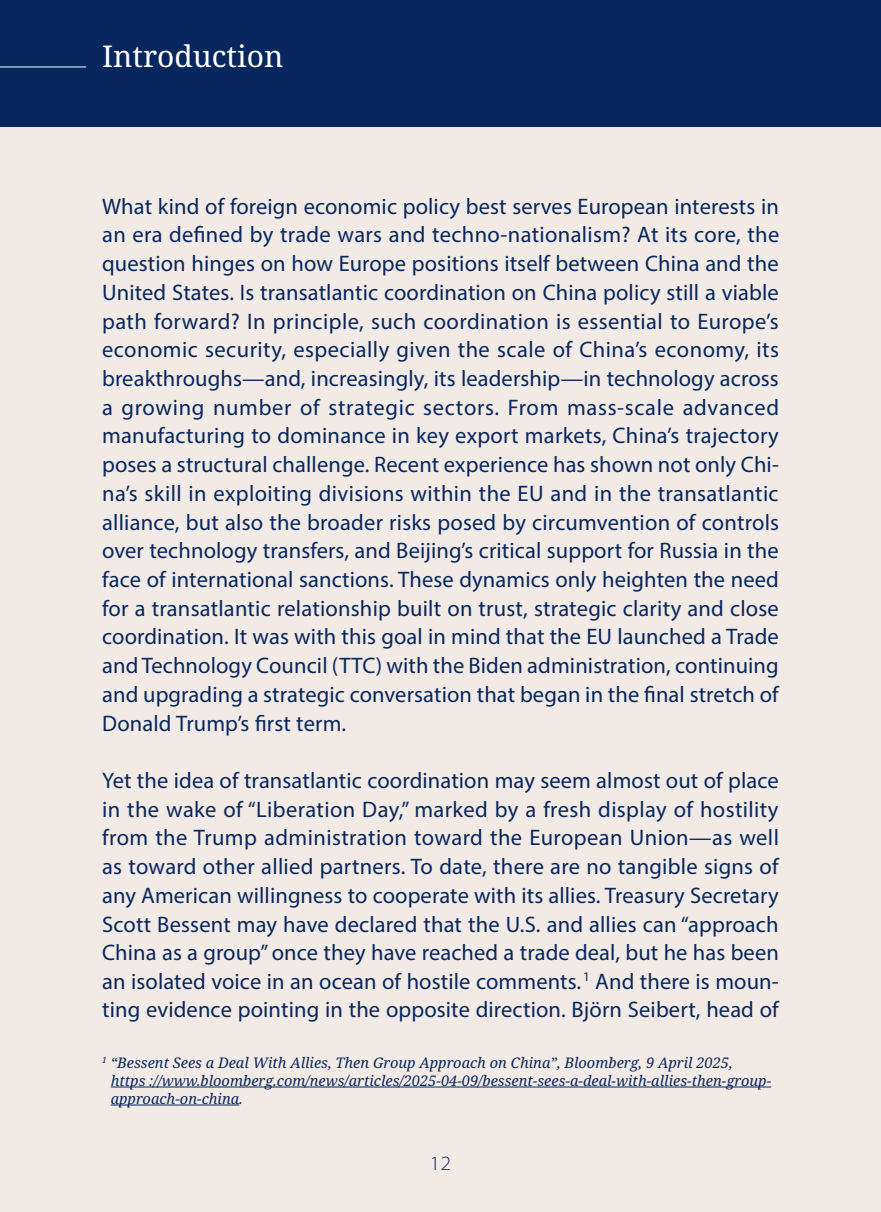
<style>
.page{position:relative;width:881px;height:1212px;background:#fff}
.page>*{position:absolute;margin:0;border:0;box-sizing:border-box;transform-origin:0 0}
.t1{font:29.93px "Noto Serif";color:#fff}
.t2{font:22.5px/28.8px "Myriad Pro";letter-spacing:.005em;color:#08275e;text-align:justify}
.t3{font:300 semi-expanded 20.25px "Myriad Pro";color:#08275e}
.t4{font:italic 14.62px/18px "Noto Serif";color:#08275e}
</style>
<div class="page">
<div style="left:0;top:0;width:880px;height:128px;background:#08275e"></div>
<div style="left:0;top:128px;width:880px;height:1084px;background:#f2ebe5"></div>
<hr style="left:0;top:67px;width:86px;height:1px;background:#fff">
<hr style="left:111px;top:1086px;width:659px;height:1px;background:#08275e">
<hr style="left:111px;top:1104px;width:128px;height:1px;background:#08275e">
<h1 class="t1" style="left:102px;top:36px;width:183px">Introduction</h1>
<p class="t2" style="left:102px;top:191px;width:678px">What kind of foreign economic policy best serves European interests in an era defined by trade wars and techno-nationalism? At its core, the question hinges on how Europe positions itself between China and the United States. Is transatlantic coordination on China policy still a viable path forward? In principle, such coordination is essential to Europe’s economic security, especially given the scale of China’s economy, its breakthroughs—and, increasingly, its leadership—in technology across a growing number of strategic sectors. From mass-scale advanced manufacturing to dominance in key export markets, China’s trajectory poses a structural challenge. Recent experience has shown not only Chi&shy;na’s skill in exploiting divisions within the EU and in the transatlantic alliance, but also the broader risks posed by circumvention of controls over technology transfers, and Beijing’s critical support for Russia in the face of international sanctions. These dynamics only heighten the need for a transatlantic relationship built on trust, strategic clarity and close coordination. It was with this goal in mind that the EU launched a Trade and Technology Council (TTC) with the Biden administration, continuing and upgrading a strategic conversation that began in the final stretch of Donald Trump’s first term.</p>
<p class="t2" style="left:102px;top:766px;width:678px">Yet the idea of transatlantic coordination may seem almost out of place in the wake of “Liberation Day,” marked by a fresh display of hostility from the Trump administration toward the European Union—as well as toward other allied partners. To date, there are no tangible signs of any American willingness to cooperate with its allies. Treasury Secretary Scott Bessent may have declared that the U.S. and allies can “approach China as a group” once they have reached a trade deal, but he has been an isolated voice in an ocean of hostile comments. <sup>1</sup> And there is moun&shy;ting evidence pointing in the opposite direction. Björn Seibert, head of</p>
<p class="t4" style="left:111px;top:1054px;width:661px;text-indent:-9px"><sup>1</sup> “Bessent Sees a Deal With Allies, Then Group Approach on China”, Bloomberg, 9 April 2025, https ://www.bloomberg.com/news/articles/2025-04-09/bessent-sees-a-deal-with-allies-then-group&shy;approach-on-china.</p>
<p class="t3" style="left:429px;top:1151px;width:23px">12</p>
</div>
